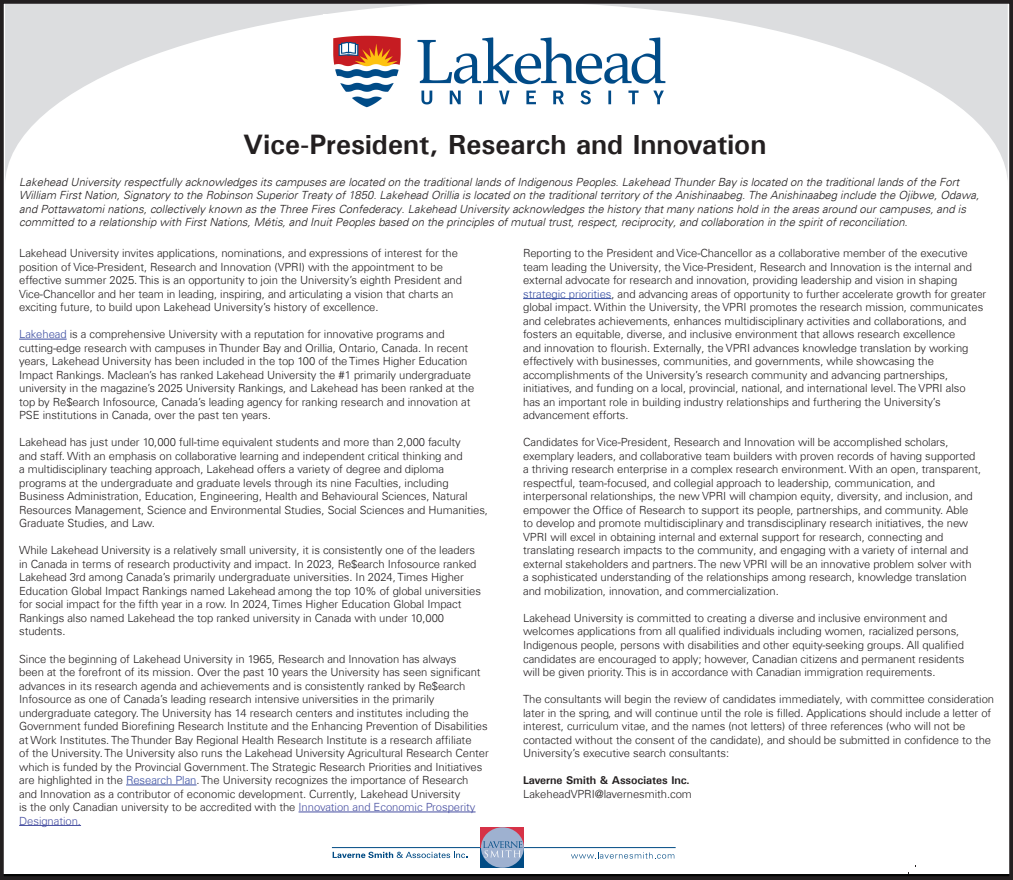
<style>
.page{position:relative;width:1013px;height:880px;background:#fff}
.page>*{position:absolute;margin:0;border:0;box-sizing:border-box;transform-origin:0 0}
.t1{font:700 28.12px "Univers";color:#231f20}
.t2{font:300 11.25px/13.5px "Univers Com 45";letter-spacing:-.005em;color:#231f20}
.t3{font:italic 300 11.25px/13.5px "Univers";color:#231f20}
.t4{font:700 11.25px "Univers";letter-spacing:-.005em;color:#231f20}
.s1{color:#3c4da1}
.s2{color:#3a4ea1}
.s3{color:#474fa1}
.s4{color:#364ea1}
</style>
<div class="page">
<hr style="left:19px;top:339px;width:48px;height:1px;background:#3c4da1">
<hr style="left:126px;top:784px;width:70px;height:1px;background:#3a4ea1">
<hr style="left:298px;top:811px;width:177px;height:1px;background:#474fa1">
<hr style="left:19px;top:825px;width:62px;height:1px;background:#474fa1">
<hr style="left:523px;top:298px;width:88px;height:1px;background:#364ea1">
<svg style="left:5px;top:5px;width:1002px;height:175px"></svg>
<hr style="left:332px;top:847px;width:343px;height:1px;background:#004b84">
<svg style="left:332px;top:851px;width:135px;height:6px"></svg>
<svg style="left:571px;top:852px;width:103px;height:6px"></svg>
<div style="left:480px;top:827px;width:44px;height:20px;background:#d63247"></div>
<svg style="left:480px;top:847px;width:44px;height:20px"></svg>
<div style="left:481px;top:827px;width:42px;height:40px;background:#9eb1d0;border-radius:50%"></div>
<svg style="left:483px;top:841px;width:39px;height:16px"></svg>
<div style="left:0;top:0;width:1012px;height:879px;border:4px solid #231f20"></div>
<img style="left:323px;top:15px;width:359px;height:119px">
<h1 class="t1" style="left:243px;top:127px;width:524px">Vice-President, Research and Innovation</h1>
<p class="t3" style="left:19px;top:175px;width:961px">Lakehead University respectfully acknowledges its campuses are located on the traditional lands of Indigenous Peoples. Lakehead Thunder Bay is located on the traditional lands of the Fort William First Nation, Signatory to the Robinson Superior Treaty of 1850. Lakehead Orillia is located on the traditional territory of the Anishinaabeg. The Anishinaabeg include the Ojibwe, Odawa, and Pottawatomi nations, collectively known as the Three Fires Confederacy. Lakehead University acknowledges the history that many nations hold in the areas around our campuses, and is committed to a relationship with First Nations, Métis, and Inuit Peoples based on the principles of mutual trust, respect, reciprocity, and collaboration in the spirit of reconciliation.</p>
<p class="t2" style="left:19px;top:246px;width:444px">Lakehead University invites applications, nominations, and expressions of interest for the position of Vice-President, Research and Innovation (VPRI) with the appointment to be effective summer 2025. This is an opportunity to join the University’s eighth President and Vice-Chancellor and her team in leading, inspiring, and articulating a vision that charts an exciting future, to build upon Lakehead University’s history of excellence.</p>
<p class="t2" style="left:19px;top:327px;width:456px"><span class="s1">Lakehead</span> is a comprehensive University with a reputation for innovative programs and cutting-edge research with campuses in Thunder Bay and Orillia, Ontario, Canada. In recent years, Lakehead University has been included in the top 100 of the Times Higher Education Impact Rankings. Maclean’s has ranked Lakehead University the #1 primarily undergraduate university in the magazine’s 2025 University Rankings, and Lakehead has been ranked at the top by Re$earch Infosource, Canada’s leading agency for ranking research and innovation at PSE institutions in Canada, over the past ten years.</p>
<p class="t2" style="left:19px;top:435px;width:470px">Lakehead has just under 10,000 full-time equivalent students and more than 2,000 faculty<br>and staff. With an emphasis on collaborative learning and independent critical thinking and<br>a multidisciplinary teaching approach, Lakehead offers a variety of degree and diploma programs at the undergraduate and graduate levels through its nine Faculties, including Business Administration, Education, Engineering, Health and Behavioural Sciences, Natural Resources Management, Science and Environmental Studies, Social Sciences and Humanities, Graduate Studies, and Law.</p>
<p class="t2" style="left:19px;top:543px;width:463px">While Lakehead University is a relatively small university, it is consistently one of the leaders in Canada in terms of research productivity and impact. In 2023, Re$earch Infosource ranked Lakehead 3rd among Canada’s primarily undergraduate universities. In 2024, Times Higher Education Global Impact Rankings named Lakehead among the top 10% of global universities for social impact for the fifth year in a row. In 2024, Times Higher Education Global Impact Rankings also named Lakehead the top ranked university in Canada with under 10,000 students.</p>
<p class="t2" style="left:19px;top:651px;width:471px">Since the beginning of Lakehead University in 1965, Research and Innovation has always<br>been at the forefront of its mission. Over the past 10 years the University has seen significant advances in its research agenda and achievements and is consistently ranked by Re$earch Infosource as one of Canada’s leading research intensive universities in the primarily undergraduate category. The University has 14 research centers and institutes including the Government funded Biorefining Research Institute and the Enhancing Prevention of Disabilities at Work Institutes. The Thunder Bay Regional Health Research Institute is a research affiliate<br>of the University. The University also runs the Lakehead University Agricultural Research Center which is funded by the Provincial Government. The Strategic Research Priorities and Initiatives are highlighted in the <span class="s2">Research Plan</span>. The University recognizes the importance of Research and Innovation as a contributor of economic development. Currently, Lakehead University<br>is the only Canadian university to be accredited with the <span class="s3">Innovation and Economic Prosperity Designation.</span></p>
<p class="t2" style="left:523px;top:246px;width:464px">Reporting to the President and Vice-Chancellor as a collaborative member of the executive team leading the University, the Vice-President, Research and Innovation is the internal and external advocate for research and innovation, providing leadership and vision in shaping <span class="s4">strategic priorities</span>, and advancing areas of opportunity to further accelerate growth for greater global impact. Within the University, the VPRI promotes the research mission, communicates and celebrates achievements, enhances multidisciplinary activities and collaborations, and fosters an equitable, diverse, and inclusive environment that allows research excellence<br>and innovation to flourish. Externally, the VPRI advances knowledge translation by working effectively with businesses, communities, and governments, while showcasing the accomplishments of the University’s research community and advancing partnerships, initiatives, and funding on a local, provincial, national, and international level. The VPRI also<br>has an important role in building industry relationships and furthering the University’s advancement efforts.</p>
<p class="t2" style="left:523px;top:435px;width:459px">Candidates for Vice-President, Research and Innovation will be accomplished scholars, exemplary leaders, and collaborative team builders with proven records of having supported a thriving research enterprise in a complex research environment. With an open, transparent, respectful, team-focused, and collegial approach to leadership, communication, and interpersonal relationships, the new VPRI will champion equity, diversity, and inclusion, and empower the Office of Research to support its people, partnerships, and community. Able<br>to develop and promote multidisciplinary and transdisciplinary research initiatives, the new VPRI will excel in obtaining internal and external support for research, connecting and translating research impacts to the community, and engaging with a variety of internal and external stakeholders and partners. The new VPRI will be an innovative problem solver with<br>a sophisticated understanding of the relationships among research, knowledge translation and mobilization, innovation, and commercialization.</p>
<p class="t2" style="left:523px;top:611px;width:442px">Lakehead University is committed to creating a diverse and inclusive environment and welcomes applications from all qualified individuals including women, racialized persons, Indigenous people, persons with disabilities and other equity-seeking groups. All qualified candidates are encouraged to apply; however, Canadian citizens and permanent residents will be given priority. This is in accordance with Canadian immigration requirements.</p>
<p class="t2" style="left:523px;top:692px;width:472px">The consultants will begin the review of candidates immediately, with committee consideration later in the spring, and will continue until the role is filled. Applications should include a letter of interest, curriculum vitae, and the names (not letters) of three references (who will not be contacted without the consent of the candidate), and should be submitted in confidence to the University’s executive search consultants:</p>
<p class="t4" style="left:523px;top:773px;width:168px">Laverne Smith &amp; Associates Inc.</p>
<p class="t2" style="left:523px;top:786px;width:170px">LakeheadVPRI@lavernesmith.com</p>
</div>
